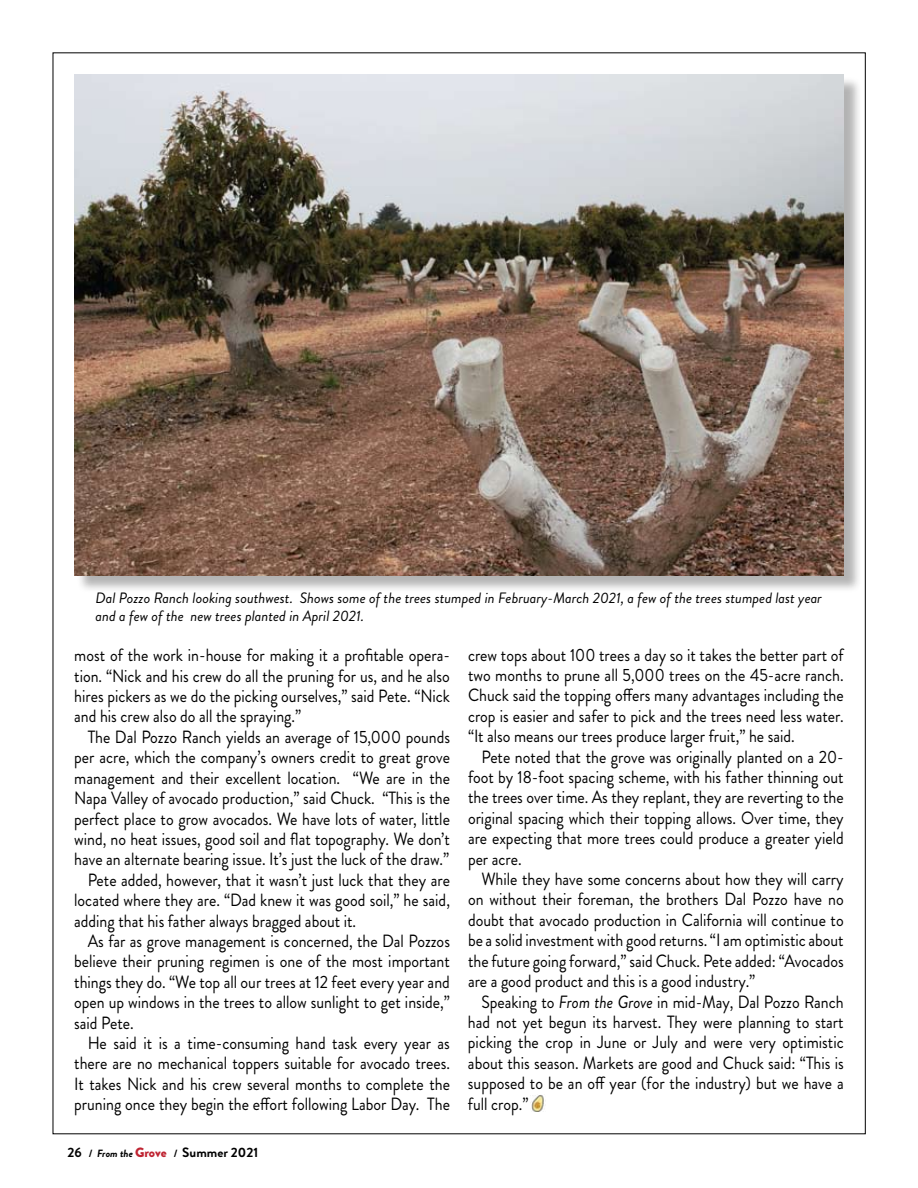
<style>
.page{position:relative;width:918px;height:1188px;background:#fff}
.page>*{position:absolute;margin:0;border:0;box-sizing:border-box;transform-origin:0 0}
.t1{font:17.7px/20.4px "Brandon Grotesque";color:#000;text-align:justify;scale:.9 1}
.t2{font:italic 15px/18px "Brandon Grotesque";color:#000}
.t3{font:700 13.5px "Brandon Grotesque";color:#000}
.s1{font-size:10.5px}
.s2{font-style:italic;font-size:10.5px}
.s3{font-weight:900;color:#bf2432}
.s4{font-style:italic}
</style>
<div class="page">
<img style="left:530px;top:1095px;width:14px;height:17px">
<div style="left:76px;top:76px;width:793px;height:523px;background:#000;opacity:.3"></div>
<img style="left:74px;top:74px;width:770px;height:502px">
<p class="t2" style="left:96px;top:589px;width:728px">Dal Pozzo Ranch looking southwest. Shows some of the trees stumped in February-March 2021, a few of the trees stumped last year and a few of the new trees planted in April 2021.</p>
<p class="t1" style="left:74px;top:645px;width:419px">most of the work in-house for making it a profitable opera&shy;tion. “Nick and his crew do all the pruning for us, and he also hires pickers as we do the picking ourselves,” said Pete. “Nick and his crew also do all the spraying.”</p>
<p class="t1" style="left:88px;top:727px;width:404px">The Dal Pozzo Ranch yields an average of 15,000 pounds</p>
<p class="t1" style="left:74px;top:747px;width:419px">per acre, which the company’s owners credit to great grove</p>
<p class="t1" style="left:74px;top:768px;width:419px">management and their excellent location. “We are in the</p>
<p class="t1" style="left:74px;top:788px;width:419px">Napa Valley of avocado production,” said Chuck. “This is the</p>
<p class="t1" style="left:74px;top:809px;width:419px">perfect place to grow avocados. We have lots of water, little</p>
<p class="t1" style="left:74px;top:829px;width:419px">wind, no heat issues, good soil and flat topography. We don’t</p>
<p class="t1" style="left:74px;top:849px;width:418px">have an alternate bearing issue. It’s just the luck of the draw.”</p>
<p class="t1" style="left:88px;top:870px;width:404px">Pete added, however, that it wasn’t just luck that they are</p>
<p class="t1" style="left:74px;top:890px;width:419px">located where they are. “Dad knew it was good soil,” he said,</p>
<p class="t1" style="left:74px;top:911px;width:315px">adding that his father always bragged about it.</p>
<p class="t1" style="left:88px;top:931px;width:404px">As far as grove management is concerned, the Dal Pozzos</p>
<p class="t1" style="left:74px;top:951px;width:419px">believe their pruning regimen is one of the most important</p>
<p class="t1" style="left:74px;top:972px;width:419px">things they do. “We top all our trees at 12 feet every year and</p>
<p class="t1" style="left:74px;top:992px;width:419px">open up windows in the trees to allow sunlight to get inside,”</p>
<p class="t1" style="left:74px;top:1013px;width:68px">said Pete.</p>
<p class="t1" style="left:88px;top:1033px;width:404px">He said it is a time-consuming hand task every year as</p>
<p class="t1" style="left:74px;top:1053px;width:419px">there are no mechanical toppers suitable for avocado trees.</p>
<p class="t1" style="left:74px;top:1074px;width:419px">It takes Nick and his crew several months to complete the</p>
<p class="t1" style="left:74px;top:1094px;width:419px">pruning once they begin the effort following Labor Day. The</p>
<p class="t3" style="left:68px;top:1143px;width:192px">26 <span class="s1">/</span> <span class="s2">From the</span> <span class="s3">Grove</span> <span class="s1">/</span> Summer 2021</p>
<p class="t1" style="left:468px;top:645px;width:419px">crew tops about 100 trees a day so it takes the better part of two months to prune all 5,000 trees on the 45-acre ranch.<br>Chuck said the topping offers many advantages including the crop is easier and safer to pick and the trees need less water. “It also means our trees produce larger fruit,” he said.</p>
<p class="t1" style="left:468px;top:747px;width:419px;text-indent:13px">Pete noted that the grove was originally planted on a 20- foot by 18-foot spacing scheme, with his father thinning out the trees over time. As they replant, they are reverting to the original spacing which their topping allows. Over time, they are expecting that more trees could produce a greater yield per acre.</p>
<p class="t1" style="left:468px;top:869px;width:419px;text-indent:13px">While they have some concerns about how they will carry on without their foreman, the brothers Dal Pozzo have no doubt that avocado production in California will continue to be a solid investment with good returns. “I am optimistic about the future going forward,” said Chuck. Pete added: “Avocados are a good product and this is a good industry.”</p>
<p class="t1" style="left:468px;top:991px;width:419px;text-indent:14px">Speaking to <span class="s4">From the Grove</span> in mid-May, Dal Pozzo Ranch had not yet begun its harvest. They were planning to start picking the crop in June or July and were very optimistic about this season. Markets are good and Chuck said: “This is supposed to be an off year (for the industry) but we have a full crop.”</p>
</div>
